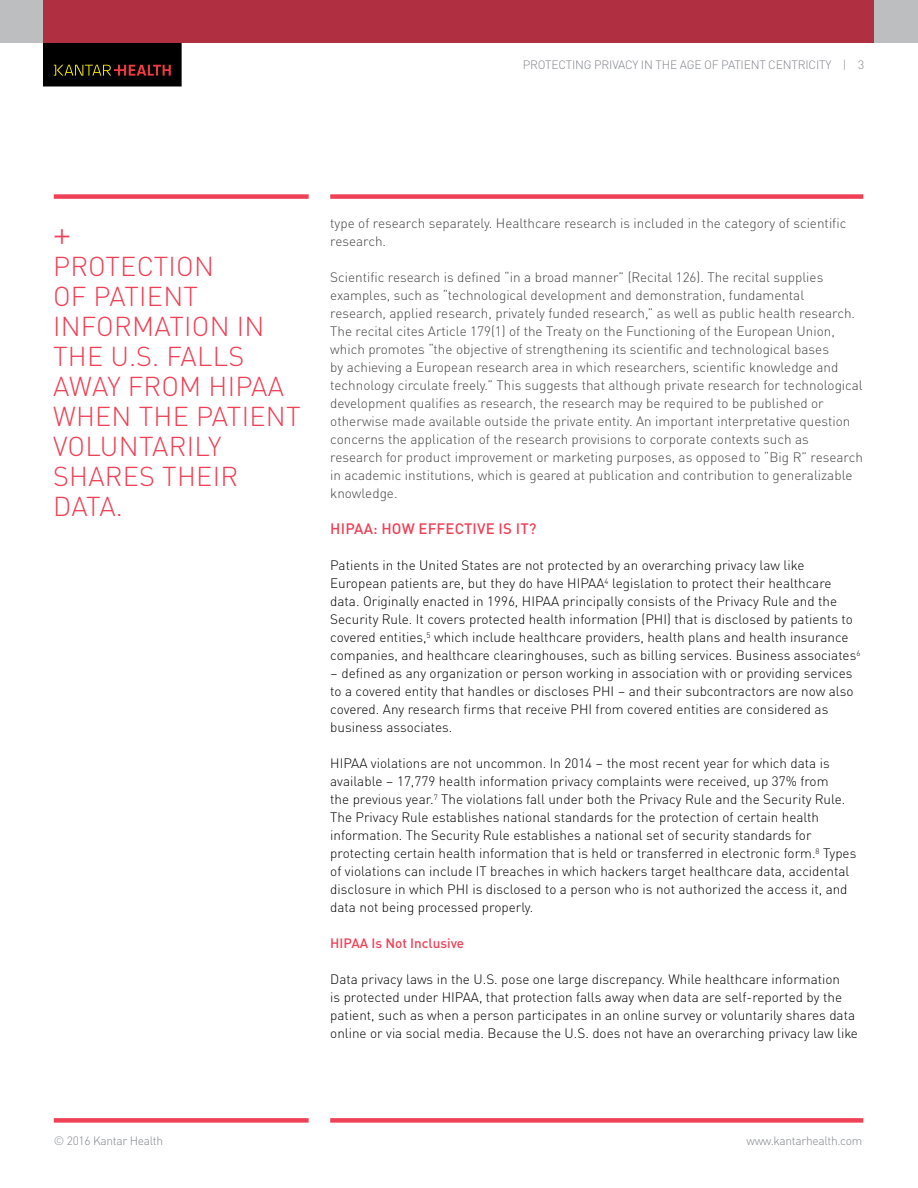
<style>
.page{position:relative;width:918px;height:1188px;background:#fff}
.page>*{position:absolute;margin:0;border:0;box-sizing:border-box;transform-origin:0 0}
.t1{font:300 36px "DINOT";color:#ef4056}
.t2{font:300 27px/30px "DINOT";letter-spacing:.01em;color:#ef4056}
.t3{font:500 15px "DINOT";letter-spacing:.01em;color:#ef4056}
.t4{font:300 13.5px/18px "DINOT";color:#000}
.t5{font:300 13.5px/18px "DINOT";color:#434343}
.t6{font:500 13.5px "DINOT";color:#ef4056}
.t7{font:300 12px "DINOT";letter-spacing:-.025em;color:#81848a}
</style>
<div class="page">
<div style="left:0;top:0;width:918px;height:43px;background:#bcbec0"></div>
<div style="left:54px;top:194px;width:255px;height:5px;background:#ef4056"></div>
<div style="left:54px;top:1118px;width:255px;height:5px;background:#ef4056"></div>
<div style="left:330px;top:194px;width:533px;height:5px;background:#ef4056"></div>
<div style="left:330px;top:1118px;width:533px;height:5px;background:#ef4056"></div>
<div style="left:43px;top:43px;width:139px;height:43px;background:#000"></div>
<svg style="left:54px;top:65px;width:117px;height:11px"></svg>
<div style="left:43px;top:0;width:831px;height:43px;background:#b02f40"></div>
<p class="t7" style="left:523px;top:56px;width:343px">Protecting Privacy in the Age of Patient C entricity | 3</p>
<h1 class="t1" style="left:53px;top:205px;width:20px">+</h1>
<h2 class="t2" style="left:53px;top:249px;width:249px">Protection<br>of patient<br>Information in the U .S. falls away from HI PAA when the patient voluntarily shares their<br>d ata.</h2>
<p class="t5" style="left:330px;top:214px;width:518px">type of research separately. H ealthcare research is included in the category of scientific research.</p>
<p class="t5" style="left:330px;top:268px;width:534px">Scientific research is defined “in a broad manner” (Recital 126). The recital supplies examples, such as “technological development and demonstration, fundamental research, applied research, privately funded research,” as well as public health research.<br>The recital cites Article 179(1) of the Treaty on the Functioning of the European U nion, which promotes “the objective of strengthening its scientific and technological bases<br>by achieving a European research area in which researchers, scientific knowledge and technology circulate freely.” This suggests that although private research for technological development qualifies as research, the research may be required to be published or otherwise made available outside the private entity. An important interpretative question concerns the application of the research provisions to corporate contexts such as research for product improvement or marketing purposes, as opposed to “B ig R” research in academic institutions, which is geared at publication and contribution to generalizable knowledge.</p>
<p class="t3" style="left:330px;top:517px;width:208px">HI PAA: How Effective Is It?</p>
<p class="t4" style="left:330px;top:556px;width:532px">Patients in the U nited States are not protected by an overarching privacy law like European patients are, but they do have HI PAA<sup>4</sup> legislation to protect their healthcare data. O riginally enacted in 1996, HI PAA principally consists of the Privacy Rule and the Security Rule. It covers protected health information (PHI ) that is disclosed by patients to covered entities,<sup>5</sup> which include healthcare providers, health plans and health insurance companies, and healthcare clearinghouses, such as billing services. Business associates<sup>6</sup></p>
<p class="t4" style="left:330px;top:664px;width:525px">– defined as any organization or person working in association with or providing services to a covered entity that handles or discloses PHI – and their subcontractors are now also covered. Any research firms that receive PHI from covered entities are considered as business associates.</p>
<p class="t4" style="left:330px;top:754px;width:528px">HI PAA violations are not uncommon. I n 2014 – the most recent year for which data is available – 17,779 health information privacy complaints were received, up 37% from<br>the previous year.<sup>7</sup> The violations fall under both the Privacy Rule and the Security Rule.<br>The Privacy Rule establishes national standards for the protection of certain health information. The Security Rule establishes a national set of security standards for protecting certain health information that is held or transferred in electronic form.<sup>8</sup> Types of violations can include IT breaches in which hackers target healthcare data, accidental disclosure in which PHI is disclosed to a person who is not authorized the access it, and data not being processed properly.</p>
<p class="t6" style="left:330px;top:933px;width:135px">HI PAA Is N ot I nclusive</p>
<p class="t4" style="left:330px;top:970px;width:529px">Data privacy laws in the U .S. pose one large discrepancy. While healthcare information<br>is protected under HI PAA, that protection falls away when data are self-reported by the patient, such as when a person participates in an online survey or voluntarily shares data online or via social media. Because the U .S. does not have an overarching privacy law like</p>
<p class="t7" style="left:54px;top:1132px;width:111px">© 2016 Kantar Health</p>
<p class="t7" style="left:747px;top:1132px;width:117px">www.kantarhealth.com</p>
</div>
